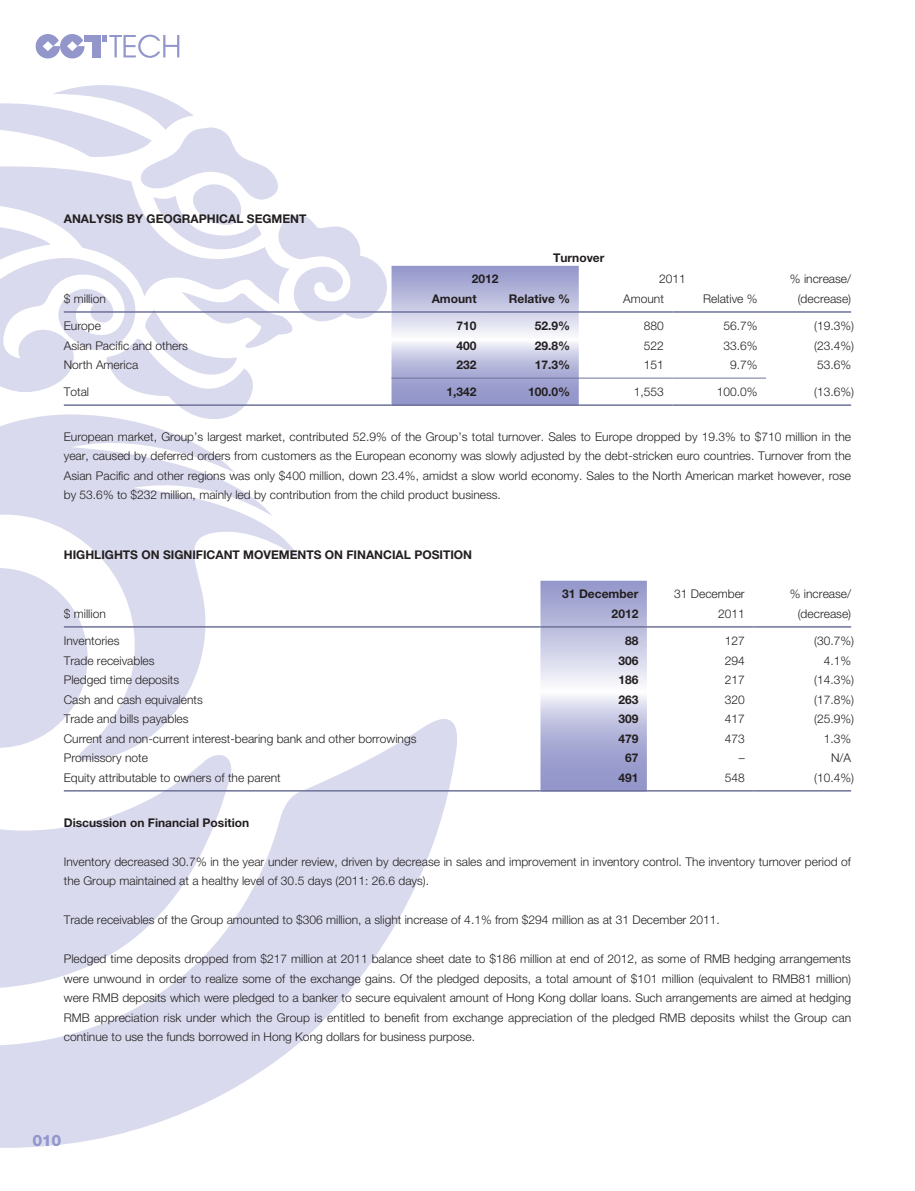
<style>
.page{position:relative;width:915px;height:1191px;background:#fff}
.page>*{position:absolute;margin:0;border:0;box-sizing:border-box;transform-origin:0 0}
.t1{font:800 15.75px "Helvetica Neue LT Std";color:#9396ca}
.t2{font:300 12px/19.5px "Helvetica Neue LT Std";color:#231f20;text-align:justify}
.t3{font:700 12px/19.5px "Helvetica Neue LT Std";color:#231f20;text-align:right}
</style>
<div class="page">
<hr style="left:92px;top:35px;width:4px;height:22px;background:#9396ca">
<svg style="left:36px;top:34px;width:48px;height:24px"></svg>
<div style="left:84px;top:35px;width:11px;height:7px;background:#9396ca"></div>
<hr style="left:98px;top:35px;width:3px;height:22px;background:#9396ca">
<svg style="left:102px;top:35px;width:77px;height:23px"></svg>
<svg style="left:0;top:627px;width:460px;height:520px"></svg>
<svg style="left:0;top:760px;width:235px;height:229px;fill:#d9daed"></svg>
<svg style="left:0;top:421px;width:300px;height:339px;fill:#d9daed"></svg>
<svg style="left:0;top:85px;width:578px;height:336px"></svg>
<hr style="left:64px;top:311px;width:327px;height:2px;background:#6e729a">
<hr style="left:391px;top:311px;width:94px;height:2px;background:#6e729a">
<hr style="left:485px;top:311px;width:93px;height:2px;background:#6e729a">
<hr style="left:578px;top:311px;width:94px;height:2px;background:#6e729a">
<hr style="left:672px;top:311px;width:93px;height:2px;background:#6e729a">
<hr style="left:765px;top:311px;width:85px;height:2px;background:#6e729a">
<hr style="left:391px;top:378px;width:94px;height:1px;background:#6e729a">
<hr style="left:485px;top:378px;width:93px;height:1px;background:#6e729a">
<hr style="left:578px;top:378px;width:94px;height:1px;background:#6e729a">
<hr style="left:672px;top:378px;width:93px;height:1px;background:#6e729a">
<hr style="left:64px;top:404px;width:327px;height:2px;background:#6e729a">
<hr style="left:391px;top:404px;width:94px;height:2px;background:#6e729a">
<hr style="left:485px;top:404px;width:93px;height:2px;background:#6e729a">
<hr style="left:578px;top:404px;width:94px;height:2px;background:#6e729a">
<hr style="left:672px;top:404px;width:93px;height:2px;background:#6e729a">
<hr style="left:765px;top:404px;width:85px;height:2px;background:#6e729a">
<svg style="left:540px;top:581px;width:106px;height:209px;background:#bdbede"></svg>
<hr style="left:64px;top:626px;width:476px;height:1px;background:#6e729a">
<hr style="left:540px;top:626px;width:106px;height:1px;background:#6e729a">
<hr style="left:646px;top:626px;width:107px;height:1px;background:#6e729a">
<hr style="left:753px;top:626px;width:97px;height:1px;background:#6e729a">
<hr style="left:64px;top:790px;width:476px;height:1px;background:#6e729a">
<hr style="left:540px;top:790px;width:106px;height:1px;background:#6e729a">
<hr style="left:646px;top:790px;width:107px;height:1px;background:#6e729a">
<hr style="left:753px;top:790px;width:97px;height:1px;background:#6e729a">
<p class="t3" style="left:64px;top:208px;width:244px">ANALYSIS BY GEOGRAPHICAL SEGMENT</p>
<p class="t3" style="left:553px;top:247px;width:53px">Turnover</p>
<p class="t3" style="left:471px;top:269px;width:28px">2012</p>
<p class="t2" style="left:658px;top:269px;width:28px">2011</p>
<p class="t2" style="left:789px;top:269px;width:63px">% increase/</p>
<p class="t2" style="left:64px;top:288px;width:43px">$ million</p>
<p class="t3" style="left:431px;top:288px;width:46px">Amount</p>
<p class="t3" style="left:508px;top:288px;width:63px">Relative %</p>
<p class="t2" style="left:623px;top:288px;width:42px">Amount</p>
<p class="t2" style="left:703px;top:288px;width:56px">Relative %</p>
<p class="t2" style="left:797px;top:288px;width:55px">(decrease)</p>
<p class="t2" style="left:64px;top:316px;width:39px">Europe</p>
<p class="t3" style="left:456px;top:316px;width:22px">710</p>
<p class="t3" style="left:534px;top:316px;width:37px">52.9%</p>
<p class="t2" style="left:643px;top:316px;width:22px">880</p>
<p class="t2" style="left:723px;top:316px;width:36px">56.7%</p>
<p class="t2" style="left:813px;top:316px;width:41px">(19.3%)</p>
<p class="t2" style="left:64px;top:335px;width:126px">Asian Pacific and others</p>
<p class="t3" style="left:456px;top:335px;width:22px">400</p>
<p class="t3" style="left:534px;top:335px;width:37px">29.8%</p>
<p class="t2" style="left:643px;top:335px;width:22px">522</p>
<p class="t2" style="left:723px;top:335px;width:36px">33.6%</p>
<p class="t2" style="left:813px;top:335px;width:41px">(23.4%)</p>
<p class="t2" style="left:64px;top:355px;width:76px">North America</p>
<p class="t3" style="left:456px;top:355px;width:22px">232</p>
<p class="t3" style="left:534px;top:355px;width:37px">17.3%</p>
<p class="t2" style="left:643px;top:355px;width:22px">151</p>
<p class="t2" style="left:729px;top:355px;width:29px">9.7%</p>
<p class="t2" style="left:816px;top:355px;width:36px">53.6%</p>
<p class="t2" style="left:64px;top:382px;width:27px">Total</p>
<p class="t3" style="left:446px;top:382px;width:32px">1,342</p>
<p class="t3" style="left:528px;top:382px;width:44px">100.0%</p>
<p class="t2" style="left:633px;top:382px;width:32px">1,553</p>
<p class="t2" style="left:716px;top:382px;width:42px">100.0%</p>
<p class="t2" style="left:813px;top:382px;width:41px">(13.6%)</p>
<p class="t2" style="left:64px;top:426px;width:788px">European market, Group’s largest market, contributed 52.9% of the Group’s total turnover. Sales to Europe dropped by 19.3% to $710 million in the year, caused by deferred orders from customers as the European economy was slowly adjusted by the debt-stricken euro countries. Turnover from the Asian Pacific and other regions was only $400 million, down 23.4%, amidst a slow world economy. Sales to the North American market however, rose by 53.6% to $232 million, mainly led by contribution from the child product business.</p>
<p class="t3" style="left:64px;top:545px;width:409px">HIGHLIGHTS ON SIGNIFICANT MOVEMENTS ON FINANCIAL POSITION</p>
<p class="t2" style="left:64px;top:603px;width:43px">$ million</p>
<p class="t3" style="left:562px;top:584px;width:77px">31 December<br>2012</p>
<p class="t2" style="left:674px;top:584px;width:72px;text-align:right">31 December<br>2011</p>
<p class="t2" style="left:789px;top:584px;width:63px;text-align:right">% increase/ (decrease)</p>
<p class="t2" style="left:64px;top:631px;width:57px">Inventories</p>
<p class="t3" style="left:624px;top:631px;width:15px">88</p>
<p class="t2" style="left:724px;top:631px;width:22px">127</p>
<p class="t2" style="left:813px;top:631px;width:41px">(30.7%)</p>
<p class="t2" style="left:64px;top:650px;width:92px">Trade receivables</p>
<p class="t3" style="left:618px;top:650px;width:22px">306</p>
<p class="t2" style="left:724px;top:650px;width:22px">294</p>
<p class="t2" style="left:823px;top:650px;width:29px">4.1%</p>
<p class="t2" style="left:64px;top:670px;width:117px">Pledged time deposits</p>
<p class="t3" style="left:618px;top:670px;width:22px">186</p>
<p class="t2" style="left:724px;top:670px;width:22px">217</p>
<p class="t2" style="left:813px;top:670px;width:41px">(14.3%)</p>
<p class="t2" style="left:64px;top:689px;width:140px">Cash and cash equivalents</p>
<p class="t3" style="left:618px;top:689px;width:22px">263</p>
<p class="t2" style="left:724px;top:689px;width:22px">320</p>
<p class="t2" style="left:813px;top:689px;width:41px">(17.8%)</p>
<p class="t2" style="left:64px;top:709px;width:126px">Trade and bills payables</p>
<p class="t3" style="left:618px;top:709px;width:22px">309</p>
<p class="t2" style="left:724px;top:709px;width:22px">417</p>
<p class="t2" style="left:813px;top:709px;width:41px">(25.9%)</p>
<p class="t2" style="left:64px;top:728px;width:354px">Current and non-current interest-bearing bank and other borrowings</p>
<p class="t3" style="left:618px;top:728px;width:22px">479</p>
<p class="t2" style="left:724px;top:728px;width:22px">473</p>
<p class="t2" style="left:823px;top:728px;width:29px">1.3%</p>
<p class="t2" style="left:64px;top:748px;width:86px">Promissory note</p>
<p class="t3" style="left:624px;top:748px;width:15px">67</p>
<p class="t2" style="left:738px;top:748px;width:7px">–</p>
<p class="t2" style="left:830px;top:748px;width:22px">N/A</p>
<p class="t2" style="left:64px;top:767px;width:218px">Equity attributable to owners of the parent</p>
<p class="t3" style="left:618px;top:767px;width:22px">491</p>
<p class="t2" style="left:724px;top:767px;width:22px">548</p>
<p class="t2" style="left:813px;top:767px;width:41px">(10.4%)</p>
<p class="t3" style="left:64px;top:812px;width:187px">Discussion on Financial Position</p>
<p class="t2" style="left:64px;top:851px;width:788px">Inventory decreased 30.7% in the year under review, driven by decrease in sales and improvement in inventory control. The inventory turnover period of the Group maintained at a healthy level of 30.5 days (2011: 26.6 days).</p>
<p class="t2" style="left:64px;top:909px;width:657px">Trade receivables of the Group amounted to $306 million, a slight increase of 4.1% from $294 million as at 31 December 2011.</p>
<p class="t2" style="left:64px;top:948px;width:788px">Pledged time deposits dropped from $217 million at 2011 balance sheet date to $186 million at end of 2012, as some of RMB hedging arrangements were unwound in order to realize some of the exchange gains. Of the pledged deposits, a total amount of $101 million (equivalent to RMB81 million) were RMB deposits which were pledged to a banker to secure equivalent amount of Hong Kong dollar loans. Such arrangements are aimed at hedging RMB appreciation risk under which the Group is entitled to benefit from exchange appreciation of the pledged RMB deposits whilst the Group can continue to use the funds borrowed in Hong Kong dollars for business purpose.</p>
<h1 class="t1" style="left:32px;top:1131px;width:31px">010</h1>
</div>
